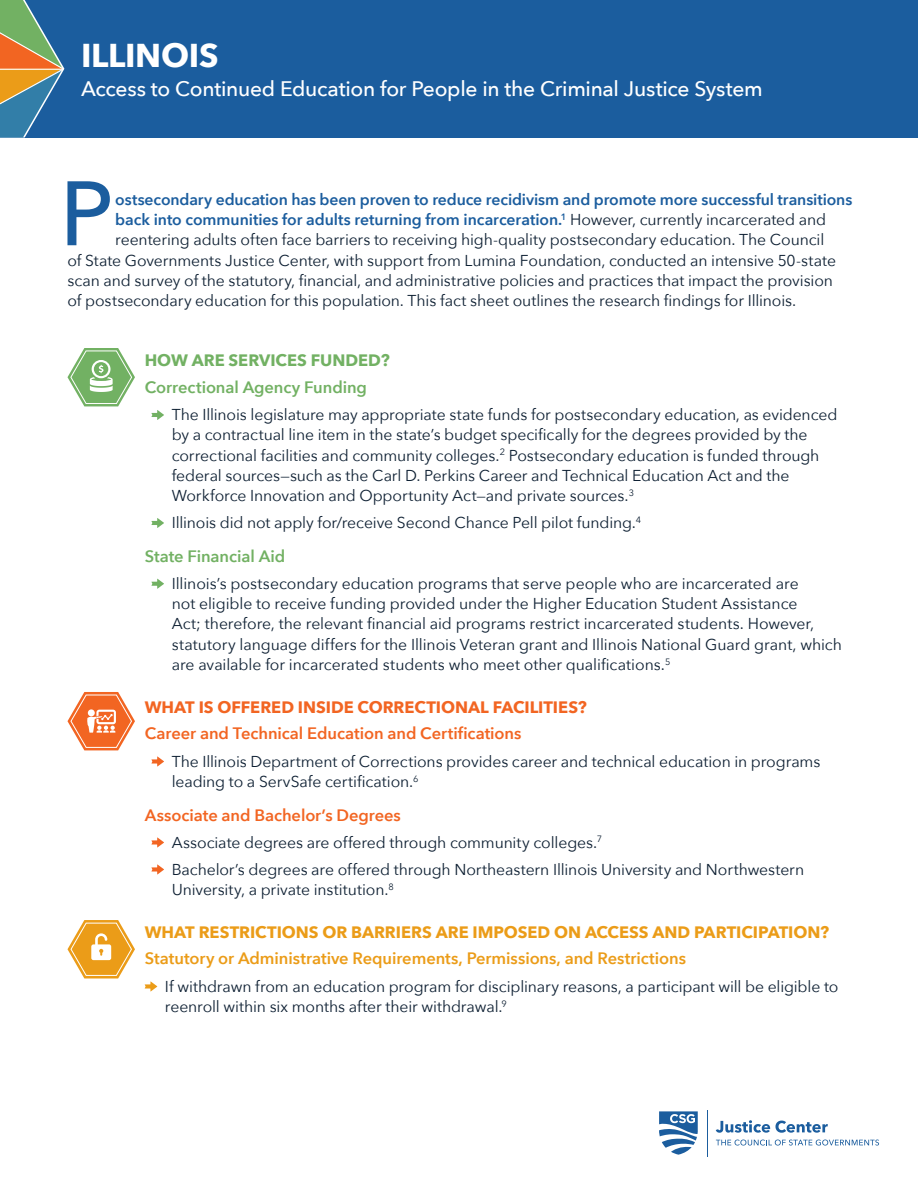
<style>
.page{position:relative;width:918px;height:1188px;background:#fff}
.page>*{position:absolute;margin:0;border:0;box-sizing:border-box;transform-origin:0 0}
.t1{font:500 90.3px "Avenir Next";color:#1b5d9e}
.t2{font:700 33px "Avenir Next";letter-spacing:-.01em;color:#fff}
.t3{font:500 21px "Avenir Next";letter-spacing:-.015em;color:#fff}
.t4{font:600 16.5px "Avenir Next";letter-spacing:-.005em;color:#f26522}
.t5{font:600 16.5px "Avenir Next";letter-spacing:-.005em;color:#eb9c18}
.t6{font:700 16.5px "Avenir Next";letter-spacing:-.005em;color:#eb9c18}
.t7{font:600 16.5px "Avenir Next";letter-spacing:-.005em;color:#72b163}
.t8{font:700 16.5px "Avenir Next";letter-spacing:-.005em;color:#f26522}
.t9{font:700 16.5px "Avenir Next";color:#72b163}
.t10{font:15.75px/20.2px "Avenir Next";letter-spacing:-.005em;color:#0d1f32}
.t11{font:600 15.75px "Avenir Next";letter-spacing:-.005em;color:#1b5d9e}
.s1{font-weight:400;color:#0d1f32}
</style>
<div class="page">
<div style="left:0;top:0;width:918px;height:138px;background:#1b5d9e"></div>
<svg style="left:0;top:0;width:65px;height:138px"></svg>
<svg style="left:68px;top:692px;width:67px;height:58px"></svg>
<svg style="left:68px;top:348px;width:67px;height:58px"></svg>
<svg style="left:716px;top:1120px;width:112px;height:13px"></svg>
<svg style="left:716px;top:1140px;width:163px;height:6px"></svg>
<svg style="left:659px;top:1111px;width:39px;height:44px"></svg>
<hr style="left:707px;top:1110px;width:1px;height:46px;background:#1b5d9e">
<svg style="left:151px;top:410px;width:13px;height:10px"></svg>
<svg style="left:151px;top:518px;width:13px;height:10px"></svg>
<svg style="left:151px;top:579px;width:13px;height:10px"></svg>
<svg style="left:151px;top:756px;width:13px;height:11px"></svg>
<svg style="left:151px;top:837px;width:13px;height:11px"></svg>
<svg style="left:151px;top:864px;width:13px;height:11px"></svg>
<svg style="left:145px;top:981px;width:12px;height:11px"></svg>
<svg style="left:68px;top:920px;width:67px;height:58px"></svg>
<h2 class="t2" style="left:81px;top:27px;width:139px">ILLINOIS</h2>
<h3 class="t3" style="left:81px;top:70px;width:683px">Access to Continued Education for People in the Criminal Justice System</h3>
<h1 class="t1" style="left:60px;top:137px;width:55px">P</h1>
<p class="t11" style="left:115px;top:186px;width:739px">ostsecondary education has been proven to reduce recidivism and promote more successful transitions</p>
<p class="t11" style="left:115px;top:206px;width:712px">back into communities for adults returning from incarceration.<sup>1</sup> <span class="s1">However, currently incarcerated and</span></p>
<p class="t10" style="left:115px;top:229px;width:711px">reentering adults often face barriers to receiving high-quality postsecondary education. The Council</p>
<p class="t10" style="left:67px;top:249px;width:770px">of State Governments Justice Center, with support from Lumina Foundation, conducted an intensive 50-state</p>
<p class="t10" style="left:67px;top:269px;width:767px">scan and survey of the statutory, financial, and administrative policies and practices that impact the provision</p>
<p class="t10" style="left:67px;top:290px;width:730px">of postsecondary education for this population. This fact sheet outlines the research findings for Illinois.</p>
<p class="t9" style="left:145px;top:346px;width:247px">HOW ARE SERVICES FUNDED?</p>
<p class="t7" style="left:145px;top:373px;width:224px">Correctional Agency Funding</p>
<p class="t10" style="left:172px;top:404px;width:667px">The Illinois legislature may appropriate state funds for postsecondary education, as evidenced by a contractual line item in the state’s budget specifically for the degrees provided by the correctional facilities and community colleges.<sup>2</sup> Postsecondary education is funded through federal sources—such as the Carl D. Perkins Career and Technical Education Act and the Workforce Innovation and Opportunity Act—and private sources.<sup>3</sup></p>
<p class="t10" style="left:172px;top:512px;width:471px">Illinois did not apply for/receive Second Chance Pell pilot funding.<sup>4</sup></p>
<p class="t7" style="left:145px;top:542px;width:142px">State Financial Aid</p>
<p class="t10" style="left:172px;top:572px;width:672px">Illinois’s postsecondary education programs that serve people who are incarcerated are<br>not eligible to receive funding provided under the Higher Education Student Assistance<br>Act; therefore, the relevant financial aid programs restrict incarcerated students. However, statutory language differs for the Illinois Veteran grant and Illinois National Guard grant, which are available for incarcerated students who meet other qualifications.<sup>5</sup></p>
<p class="t8" style="left:145px;top:692px;width:444px">WHAT IS OFFERED INSIDE CORRECTIONAL FACILITIES?</p>
<p class="t4" style="left:145px;top:720px;width:378px">Career and Technical Education and Certifications</p>
<p class="t10" style="left:172px;top:750px;width:650px">The Illinois Department of Corrections provides career and technical education in programs leading to a ServSafe certification.<sup>6</sup></p>
<p class="t4" style="left:145px;top:801px;width:258px">Associate and Bachelor’s Degrees</p>
<p class="t10" style="left:172px;top:828px;width:634px;line-height:27px">Associate degrees are offered through community colleges.<sup>7<br></sup>Bachelor’s degrees are offered through Northeastern Illinois University and Northwestern</p>
<p class="t10" style="left:172px;top:878px;width:224px">University, a private institution.<sup>8</sup></p>
<p class="t6" style="left:145px;top:917px;width:686px">WHAT RESTRICTIONS OR BARRIERS ARE IMPOSED ON ACCESS AND PARTICIPATION?</p>
<p class="t5" style="left:145px;top:945px;width:543px">Statutory or Administrative Requirements, Permissions, and Restrictions</p>
<p class="t10" style="left:165px;top:975px;width:675px">If withdrawn from an education program for disciplinary reasons, a participant will be eligible to reenroll within six months after their withdrawal.<sup>9</sup></p>
</div>
